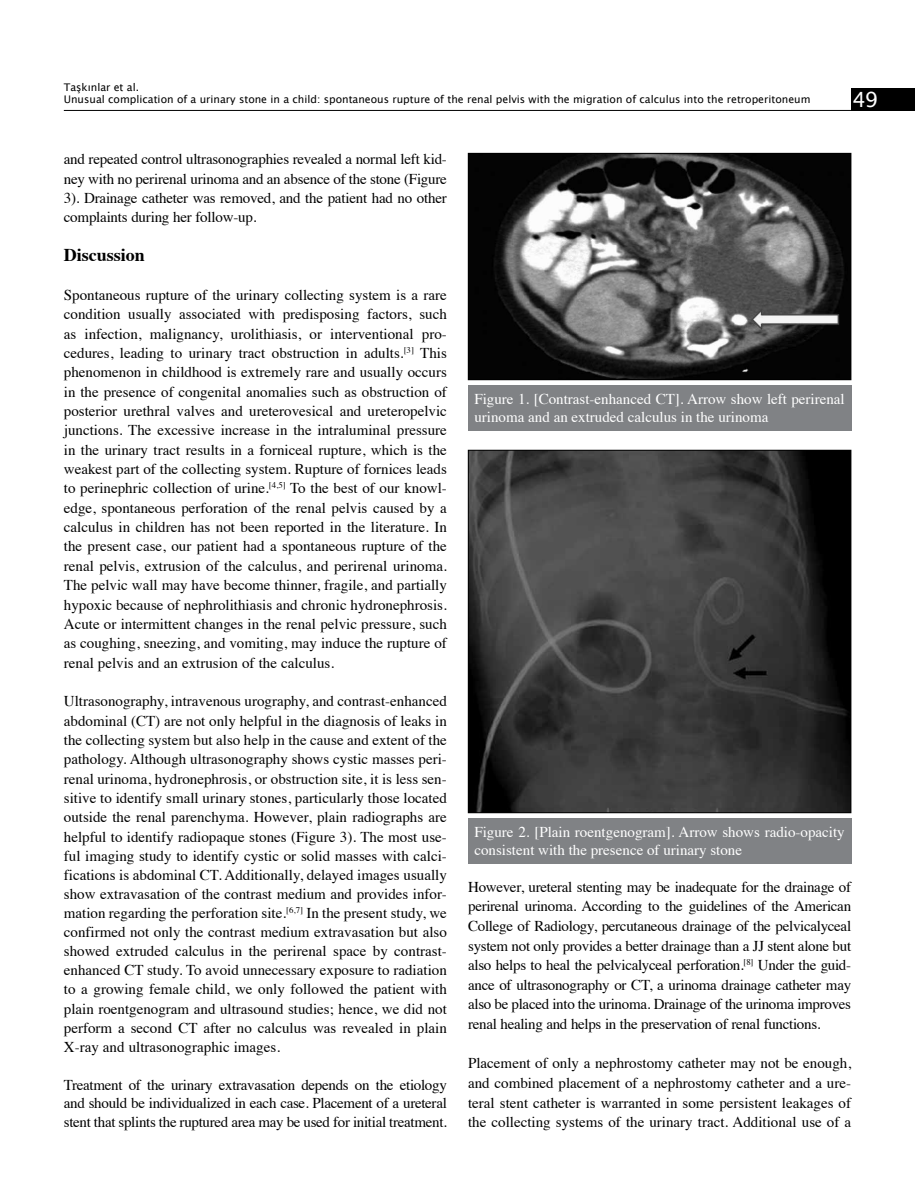
<style>
.page{position:relative;width:915px;height:1191px;background:#fff}
.page>*{position:absolute;margin:0;border:0;box-sizing:border-box;transform-origin:0 0}
.t1{font:21px "Lucida Grande";color:#fff}
.t2{font:700 18px "Times";color:#000}
.t3{font:15px/19.4px "Times";letter-spacing:-.01em;color:#000;text-align:justify}
.t4{font:15px/18px "Times";color:#fff}
.t5{font:10.5px/12.6px "Lucida Grande";color:#000}
</style>
<div class="page">
<img style="left:470px;top:155px;width:378px;height:223px">
<div style="left:468px;top:153px;width:382px;height:227px;border:1px solid #000"></div>
<div style="left:468px;top:385px;width:382px;height:45px;background:#808285"></div>
<img style="left:470px;top:452px;width:378px;height:359px">
<div style="left:468px;top:450px;width:382px;height:363px;border:1px solid #000"></div>
<div style="left:468px;top:818px;width:382px;height:45px;background:#808285"></div>
<hr style="left:64px;top:110px;width:786px;height:1px;background:#000">
<div style="left:850px;top:88px;width:64px;height:23px;background:#000"></div>
<p class="t5" style="left:64px;top:81px;width:748px">Taşkınlar et al.<br>Unusual complication of a urinary stone in a child: spontaneous rupture of the renal pelvis with the migration of calculus into the retroperitoneum</p>
<h1 class="t1" style="left:852px;top:88px;width:27px">49</h1>
<p class="t3" style="left:64px;top:148px;width:384px">and repeated control ultrasonographies revealed a normal left kid&shy;ney with no perirenal urinoma and an absence of the stone (Figure 3). Drainage catheter was removed, and the patient had no other complaints during her follow-up.</p>
<p class="t2" style="left:64px;top:238px;width:83px">Discussion</p>
<p class="t3" style="left:64px;top:284px;width:384px">Spontaneous rupture of the urinary collecting system is a rare condition usually associated with predisposing factors, such as infection, malignancy, urolithiasis, or interventional pro&shy;cedures, leading to urinary tract obstruction in adults.<sup>[3]</sup> This phenomenon in childhood is extremely rare and usually occurs in the presence of congenital anomalies such as obstruction of posterior urethral valves and ureterovesical and ureteropelvic junctions. The excessive increase in the intraluminal pressure in the urinary tract results in a forniceal rupture, which is the weakest part of the collecting system. Rupture of fornices leads to perinephric collection of urine.<sup>[4,5]</sup> To the best of our knowl&shy;edge, spontaneous perforation of the renal pelvis caused by a calculus in children has not been reported in the literature. In the present case, our patient had a spontaneous rupture of the renal pelvis, extrusion of the calculus, and perirenal urinoma.<br>The pelvic wall may have become thinner, fragile, and partially hypoxic because of nephrolithiasis and chronic hydronephrosis.<br>Acute or intermittent changes in the renal pelvic pressure, such as coughing, sneezing, and vomiting, may induce the rupture of renal pelvis and an extrusion of the calculus.</p>
<p class="t3" style="left:64px;top:690px;width:384px">Ultrasonography, intravenous urography, and contrast-enhanced abdominal (CT) are not only helpful in the diagnosis of leaks in the collecting system but also help in the cause and extent of the pathology. Although ultrasonography shows cystic masses peri&shy;renal urinoma, hydronephrosis, or obstruction site, it is less sen&shy;sitive to identify small urinary stones, particularly those located outside the renal parenchyma. However, plain radiographs are helpful to identify radiopaque stones (Figure 3). The most use&shy;ful imaging study to identify cystic or solid masses with calci&shy;fications is abdominal CT. Additionally, delayed images usually show extravasation of the contrast medium and provides infor&shy;mation regarding the perforation site.<sup>[6,7]</sup> In the present study, we confirmed not only the contrast medium extravasation but also showed extruded calculus in the perirenal space by contrast&shy;enhanced CT study. To avoid unnecessary exposure to radiation to a growing female child, we only followed the patient with plain roentgenogram and ultrasound studies; hence, we did not perform a second CT after no calculus was revealed in plain X-ray and ultrasonographic images.</p>
<p class="t3" style="left:64px;top:1074px;width:384px;line-height:18.8px">Treatment of the urinary extravasation depends on the etiology and should be individualized in each case. Placement of a ureteral stent that splints the ruptured area may be used for initial treatment.</p>
<p class="t4" style="left:474px;top:389px;width:371px">Figure 1. [Contrast-enhanced CT]. Arrow show left perirenal urinoma and an extruded calculus in the urinoma</p>
<p class="t4" style="left:474px;top:822px;width:371px">Figure 2. [Plain roentgenogram]. Arrow shows radio-opacity consistent with the presence of urinary stone</p>
<p class="t3" style="left:468px;top:875px;width:384px">However, ureteral stenting may be inadequate for the drainage of perirenal urinoma. According to the guidelines of the American College of Radiology, percutaneous drainage of the pelvicalyceal system not only provides a better drainage than a JJ stent alone but also helps to heal the pelvicalyceal perforation.<sup>[8]</sup> Under the guid&shy;ance of ultrasonography or CT, a urinoma drainage catheter may also be placed into the urinoma. Drainage of the urinoma improves renal healing and helps in the preservation of renal functions.</p>
<p class="t3" style="left:468px;top:1052px;width:384px">Placement of only a nephrostomy catheter may not be enough, and combined placement of a nephrostomy catheter and a ure&shy;teral stent catheter is warranted in some persistent leakages of the collecting systems of the urinary tract. Additional use of a</p>
</div>
